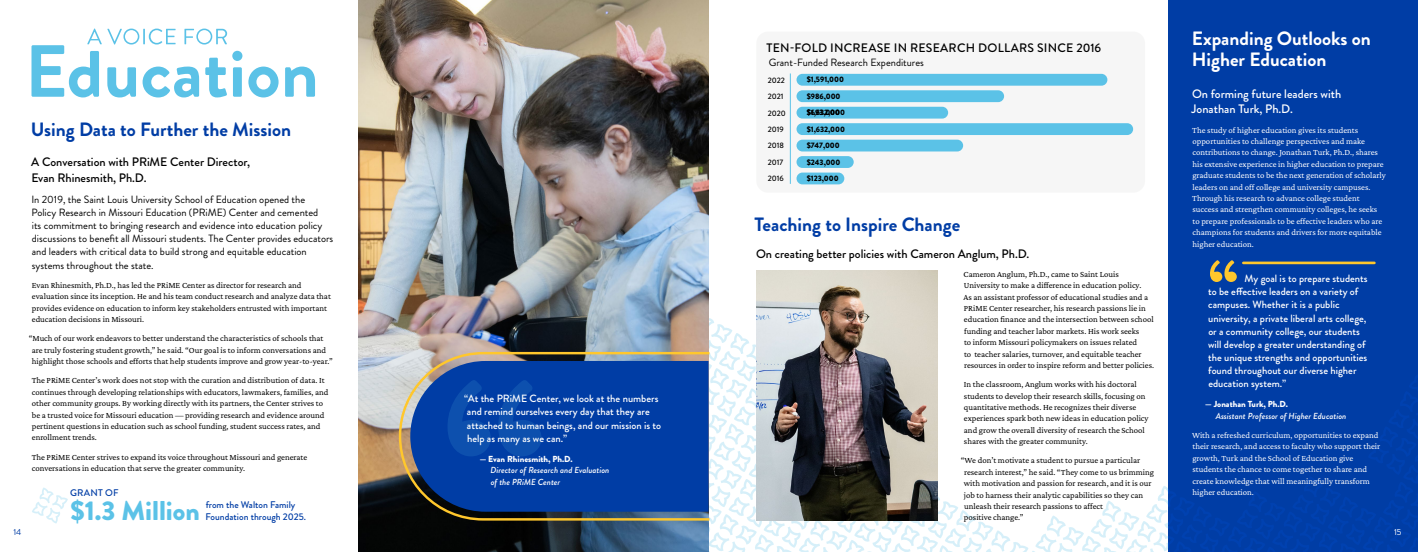
<style>
.page{position:relative;width:1418px;height:552px;background:#fff}
.page>*{position:absolute;margin:0;border:0;box-sizing:border-box;transform-origin:0 0}
.t1{font:900 27.12px "Brandon Grotesque";color:#5bc2e7}
.t2{font:700 19.25px "Brandon Grotesque";color:#003da5}
.t3{font:700 19.25px/21px "Brandon Grotesque";color:#fff}
.t4{font:500 12.25px/15.8px "Brandon Grotesque";color:#000}
.t5{font:500 12.25px/15.8px "Brandon Grotesque";color:#fff}
.t6{font:500 12.25px "Brandon Grotesque";letter-spacing:.02em;color:#000}
.t7{font:500 10.5px/13.1px "Brandon Grotesque";color:#fff}
.t8{font:10.5px/13.1px "Brandon Grotesque";color:#000}
.t9{font:500 9.62px "Brandon Grotesque";color:#003da5}
.t10{font:8.75px/11.4px "Crimson Pro";color:#000}
.t11{font:8.75px/11.4px "Crimson Pro";color:#fff}
.t12{font:italic 500 8.75px/11.4px "Brandon Grotesque";color:#fff}
.t13{font:900 8.75px "Brandon Grotesque";color:#fff}
.t14{font:8.75px "Brandon Grotesque";color:#003da5}
.t15{font:8.75px "Brandon Grotesque";color:#fff}
.t16{font:900 7.88px "Brandon Grotesque";color:#000}
.t17{font:500 7.88px "Brandon Grotesque";color:#000}
.s1{font-weight:900;font-style:normal}
</style>
<div class="page">
<div style="left:1168px;top:0;width:250px;height:551px;background:#003da5"></div>
<svg style="left:709px;top:312px;width:709px;height:239px"></svg>
<div style="left:756px;top:32px;width:389px;height:160px;background:#f6f6f6;border-radius:12px"></div>
<img style="left:358px;top:0;width:351px;height:551px">
<hr style="left:790px;top:73px;width:1px;height:111px;background:#5bc2e7">
<hr style="left:1243px;top:261px;width:131px;height:3px;background:#ffc72c">
<div style="left:796px;top:172px;width:48px;height:12px;background:#5bc2e7;border-radius:6px"></div>
<svg style="left:32px;top:29px;width:283px;height:68px"></svg>
<svg style="left:32px;top:487px;width:36px;height:36px"></svg>
<svg style="left:397px;top:350px;width:315px;height:171px;background:#214d97"></svg>
<svg style="left:447px;top:379px;width:94px;height:77px;background:#0646a9"></svg>
<div style="left:796px;top:74px;width:311px;height:12px;background:#5bc2e7;border-radius:6px"></div>
<div style="left:796px;top:90px;width:208px;height:12px;background:#5bc2e7;border-radius:6px"></div>
<div style="left:796px;top:139px;width:167px;height:12px;background:#5bc2e7;border-radius:6px"></div>
<div style="left:796px;top:123px;width:337px;height:12px;background:#5bc2e7;border-radius:6px"></div>
<div style="left:796px;top:156px;width:57px;height:12px;background:#5bc2e7;border-radius:6px"></div>
<div style="left:796px;top:107px;width:152px;height:11px;background:#5bc2e7;border-radius:6px"></div>
<img style="left:756px;top:270px;width:181px;height:250px">
<svg style="left:1210px;top:260px;width:26px;height:22px"></svg>
<p class="t2" style="left:31px;top:116px;width:262px">Using Data to Further the Mission</p>
<p class="t4" style="left:31px;top:154px;width:221px">A Conversation with PRiME Center Director,<br>Evan Rhinesmith, Ph.D.</p>
<p class="t8" style="left:31px;top:193px;width:303px">In 2019, the Saint Louis University School of Education opened the<br>Policy Research in Missouri Education (PRiME) Center and cemented<br>its commitment to bringing research and evidence into education policy discussions to beneft all Missouri students. The Center provides educators and leaders with critical data to build strong and equitable education systems throughout the state.</p>
<p class="t10" style="left:32px;top:279px;width:271px">Evan Rhinesmith, Ph.D., has led the PRiME Center as director for research and</p>
<p class="t10" style="left:32px;top:290px;width:300px">evaluation since its inception. He and his team conduct research and analyze data that</p>
<p class="t10" style="left:32px;top:302px;width:297px">provides evidence on education to inform key stakeholders entrusted with important</p>
<p class="t10" style="left:32px;top:313px;width:114px">education decisions in Missouri.</p>
<p class="t10" style="left:29px;top:332px;width:296px">“Much of our work endeavors to better understand the characteristics of schools that</p>
<p class="t10" style="left:32px;top:344px;width:296px">are truly fostering student growth,” he said. “Our goal is to inform conversations and</p>
<p class="t10" style="left:32px;top:355px;width:302px">highlight those schools and efforts that help students improve and grow year-to-year.”</p>
<p class="t10" style="left:32px;top:374px;width:298px">The PRiME Center’s work does not stop with the curation and distribution of data. It continues through developing relationships with educators, lawmakers, families, and other community groups. By working directly with its partners, the Center strives to be a trusted voice for Missouri education — providing research and evidence around pertinent questions in education such as school funding, student success rates, and enrollment trends.</p>
<p class="t10" style="left:32px;top:450px;width:277px">The PRiME Center strives to expand its voice throughout Missouri and generate</p>
<p class="t1" style="left:70px;top:491px;width:131px">$1.3 Million</p>
<p class="t10" style="left:32px;top:462px;width:215px">conversations in education that serve the greater community.</p>
<p class="t9" style="left:206px;top:497px;width:91px">from the Walton Family</p>
<p class="t9" style="left:70px;top:486px;width:50px">GRANT OF</p>
<p class="t9" style="left:205px;top:510px;width:102px">Foundation through 2025.</p>
<p class="t7" style="left:464px;top:392px;width:199px">“At the PRiME Center, we look at the numbers and remind ourselves every day that they are attached to human beings, and our mission is to help as many as we can.”</p>
<p class="t12" style="left:490px;top:453px;width:120px;text-indent:-11px"><span class="s1">— Evan Rhinesmith, Ph.D.<br></span>Director of Research and Evaluation of the PRiME Center</p>
<p class="t6" style="left:766px;top:39px;width:336px">TEN-FOLD INCREASE IN RESEARCH DOLLARS SINCE 2016</p>
<p class="t8" style="left:769px;top:56px;width:157px">Grant-Funded Research Expenditures</p>
<p class="t16" style="left:806px;top:74px;width:39px">$1,591,000</p>
<p class="t17" style="left:767px;top:74px;width:19px">2022</p>
<p class="t17" style="left:767px;top:91px;width:17px">2021</p>
<p class="t17" style="left:767px;top:107px;width:20px">2020</p>
<p class="t16" style="left:811px;top:107px;width:36px">1,6 2, 0</p>
<p class="t16" style="left:806px;top:90px;width:35px">$986,000</p>
<p class="t16" style="left:806px;top:107px;width:35px">$693,000</p>
<p class="t16" style="left:806px;top:123px;width:40px">$1,632,000</p>
<p class="t16" style="left:806px;top:156px;width:35px">$243,000</p>
<p class="t17" style="left:767px;top:124px;width:18px">2019</p>
<p class="t17" style="left:767px;top:140px;width:18px">2018</p>
<p class="t17" style="left:767px;top:156px;width:17px">2017</p>
<p class="t17" style="left:767px;top:173px;width:18px">2016</p>
<p class="t16" style="left:806px;top:173px;width:33px">$123,000</p>
<p class="t16" style="left:806px;top:140px;width:35px">$747,000</p>
<p class="t2" style="left:754px;top:210px;width:207px">Teaching to Inspire Change</p>
<p class="t4" style="left:756px;top:246px;width:275px">On creating better policies with Cameron Anglum, Ph.D.</p>
<p class="t10" style="left:963px;top:268px;width:186px">Cameron Anglum, Ph.D., came to Saint Louis University to make a difference in education policy.<br>As an assistant professor of educational studies and a PRiME Center researcher, his research passions lie in</p>
<p class="t10" style="left:964px;top:313px;width:191px">education finance and the intersection between school</p>
<p class="t10" style="left:964px;top:325px;width:192px">funding and teacher labor markets. His work seeks<br>to inform Missouri policymakers on issues related<br>to teacher salaries, turnover, and equitable teacher resources in order to inspire reform and better policies.</p>
<p class="t10" style="left:964px;top:378px;width:186px">In the classroom, Anglum works with his doctoral students to develop their research skills, focusing on quantitative methods. He recognizes their diverse experiences spark both new ideas in education policy and grow the overall diversity of research the School shares with the greater community.</p>
<p class="t10" style="left:963px;top:454px;width:192px;text-indent:-3px">“We don’t motivate a student to pursue a particular research interest,” he said. “They come to us brimming with motivation and passion for research, and it is our job to harness their analytic capabilities so they can unleash their research passions to affect<br>positive change.”</p>
<p class="t3" style="left:1192px;top:28px;width:180px">Expanding Outlooks on<br>Higher Education</p>
<p class="t5" style="left:1191px;top:86px;width:151px">On forming future leaders with<br>Jonathan Turk, Ph.D.</p>
<p class="t11" style="left:1192px;top:124px;width:195px">The study of higher education gives its students opportunities to challenge perspectives and make contributions to change. Jonathan Turk, Ph.D., shares his extensive experience in higher education to prepare graduate students to be the next generation of scholarly leaders on and off college and university campuses.<br>Through his research to advance college student success and strengthen community colleges, he seeks to prepare professionals to be effective leaders who are champions for students and drivers for more equitable higher education.</p>
<p class="t7" style="left:1208px;top:272px;width:161px;text-indent:36px">My goal is to prepare students to be efective leaders on a variety of campuses. Whether it is a public university, a private liberal arts college, or a community college, our students will develop a greater understanding of the unique strengths and opportunities found throughout our diverse higher education system.”</p>
<p class="t13" style="left:1205px;top:398px;width:84px">— Jonathan Turk, Ph.D.</p>
<p class="t12" style="left:1215px;top:410px;width:132px">Assistant Professor of Higher Education</p>
<p class="t11" style="left:1192px;top:429px;width:190px">With a refreshed curriculum, opportunities to expand their research, and access to faculty who support their growth, Turk and the School of Education give students the chance to come together to share and create knowledge that will meaningfully transform higher education.</p>
<p class="t14" style="left:13px;top:526px;width:9px">14</p>
<p class="t15" style="left:1394px;top:526px;width:9px">15</p>
</div>
